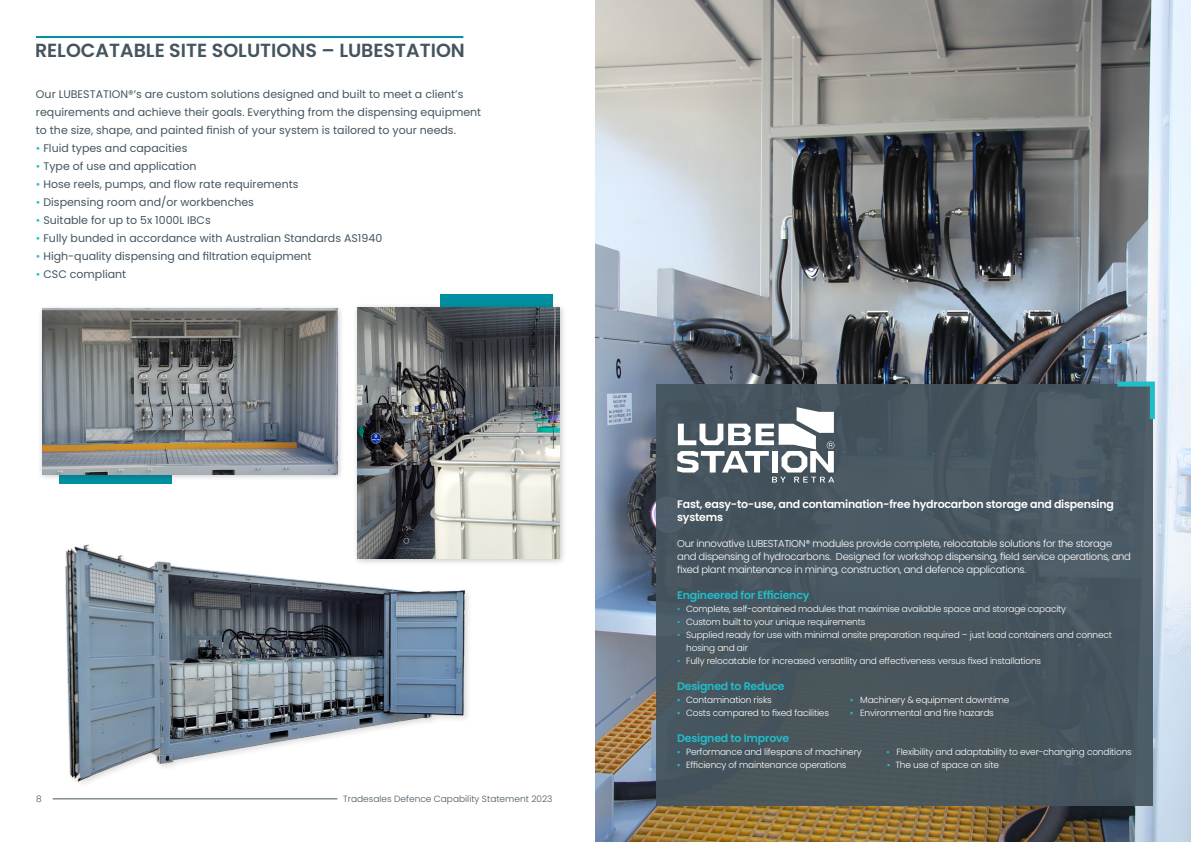
<style>
.page{position:relative;width:1191px;height:842px;background:#fff}
.page>*{position:absolute;margin:0;border:0;box-sizing:border-box;transform-origin:0 0}
.t1{font:600 19px "Poppins";color:#45555f}
.t2{font:11px/18px "Poppins";color:#45555f}
.Text_10pt_Black__Ali{font:600 11px/13px "Poppins";letter-spacing:-.02em;color:#fff}
.Text_10pt_Black__Ali-2{font:600 11px "Poppins";letter-spacing:-.02em;color:#21bdc9}
.Text_10pt_Black__Ali-3{font:300 10px/13px "Poppins";letter-spacing:-.03em;color:#fff}
.Text_10pt_Black__Cen{font:300 9px/13px "Poppins";letter-spacing:-.02em;color:#fff}
.t3{font:300 9px "Poppins";color:#45555f}
.s1{color:#21bdc9}
.s2{font-family:"Klavika";font-weight:700;color:#21bdc9}
</style>
<div class="page">
<hr style="left:53px;top:799px;width:284px;height:1px;background:#45555f">
<div style="left:441px;top:295px;width:112px;height:130px;background:#008fa1"></div>
<div style="left:37px;top:305px;width:307px;height:177px;background:#231f20;opacity:.25"></div>
<img style="left:42px;top:309px;width:295px;height:165px">
<img style="left:65px;top:544px;width:404px;height:240px">
<img style="left:595px;top:0;width:596px;height:842px">
<div style="left:656px;top:384px;width:496px;height:422px;background:#45555f"></div>
<div style="left:352px;top:303px;width:214px;height:263px;background:#231f20;opacity:.25"></div>
<img style="left:357px;top:307px;width:202px;height:251px">
<hr style="left:36px;top:36px;width:427px;height:2px;background:#008fa1">
<svg style="left:677px;top:407px;width:157px;height:75px"></svg>
<svg style="left:1112px;top:379px;width:45px;height:45px"></svg>
<p class="t1" style="left:35px;top:39px;width:431px">RELOCATABLE SITE SOLUTIONS – LUBESTATION</p>
<p class="t2" style="left:36px;top:85px;width:447px">Our LUBESTATION®’s are custom solutions designed and built to meet a client’s requirements and achieve their goals. Everything from the dispensing equipment to the size, shape, and painted finish of your system is tailored to your needs.</p>
<p class="t2" style="left:36px;top:139px;width:153px"><span class="s1">•</span> Fluid types and capacities</p>
<p class="t2" style="left:36px;top:157px;width:162px"><span class="s1">•</span> Type of use and application</p>
<p class="t2" style="left:36px;top:175px;width:264px"><span class="s1">•</span> Hose reels, pumps, and flow rate requirements</p>
<p class="t2" style="left:36px;top:193px;width:219px"><span class="s1">•</span> Dispensing room and/or workbenches</p>
<p class="t2" style="left:36px;top:211px;width:176px"><span class="s1">•</span> Suitable for up to 5x 1000L IBCs</p>
<p class="t2" style="left:36px;top:229px;width:348px"><span class="s1">•</span> Fully bunded in accordance with Australian Standards AS1940</p>
<p class="t2" style="left:36px;top:247px;width:277px"><span class="s1">•</span> High-quality dispensing and filtration equipment</p>
<p class="t2" style="left:36px;top:265px;width:92px"><span class="s1">•</span> CSC compliant</p>
<p class="t3" style="left:36px;top:793px;width:7px">8</p>
<p class="t3" style="left:343px;top:793px;width:211px">Tradesales Defence Capability Statement 2023</p>
<p class="Text_10pt_Black__Ali" style="left:677px;top:498px;width:438px">Fast, easy-to-use, and contamination-free hydrocarbon storage and dispensing systems</p>
<p class="Text_10pt_Black__Ali-3" style="left:677px;top:537px;width:455px">Our innovative LUBESTATION® modules provide complete, relocatable solutions for the storage and dispensing of hydrocarbons. Designed for workshop dispensing, field service operations, and fixed plant maintenance in mining, construction, and defence applications.</p>
<p class="Text_10pt_Black__Ali-2" style="left:677px;top:589px;width:134px">Engineered for Efficiency</p>
<p class="Text_10pt_Black__Cen" style="left:677px;top:603px;width:390px"><span class="s1">•</span> Complete, self-contained modules that maximise available space and storage capacity</p>
<p class="Text_10pt_Black__Cen" style="left:677px;top:616px;width:190px"><span class="s1">•</span> Custom built to your unique requirements</p>
<p class="Text_10pt_Black__Cen" style="left:686px;top:629px;width:427px;text-indent:-9px"><span class="s1">•</span> Supplied ready for use with minimal onsite preparation required – just load containers and connect hosing and air</p>
<p class="Text_10pt_Black__Cen" style="left:677px;top:655px;width:365px"><span class="s1">•</span> Fully relocatable for increased versatility and effectiveness versus fixed installations</p>
<p class="Text_10pt_Black__Ali-2" style="left:677px;top:680px;width:109px">Designed to Reduce</p>
<p class="Text_10pt_Black__Cen" style="left:677px;top:694px;width:96px"><span class="s2">•</span> Contamination risks</p>
<p class="Text_10pt_Black__Cen" style="left:850px;top:694px;width:161px"><span class="s2">•</span> Machinery &amp; equipment downtime</p>
<p class="Text_10pt_Black__Cen" style="left:677px;top:707px;width:153px"><span class="s2">•</span> Costs compared to fixed facilities</p>
<p class="Text_10pt_Black__Cen" style="left:850px;top:707px;width:145px"><span class="s2">•</span> Environmental and fire hazards</p>
<p class="Text_10pt_Black__Ali-2" style="left:677px;top:732px;width:114px">Designed to Improve</p>
<p class="Text_10pt_Black__Cen" style="left:677px;top:746px;width:186px"><span class="s2">•</span> Performance and lifespans of machinery</p>
<p class="Text_10pt_Black__Cen" style="left:886px;top:746px;width:247px"><span class="s2">•</span> Flexibility and adaptability to ever-changing conditions</p>
<p class="Text_10pt_Black__Cen" style="left:677px;top:759px;width:171px"><span class="s2">•</span> Efficiency of maintenance operations</p>
<p class="Text_10pt_Black__Cen" style="left:887px;top:759px;width:113px"><span class="s2">•</span> The use of space on site</p>
</div>
